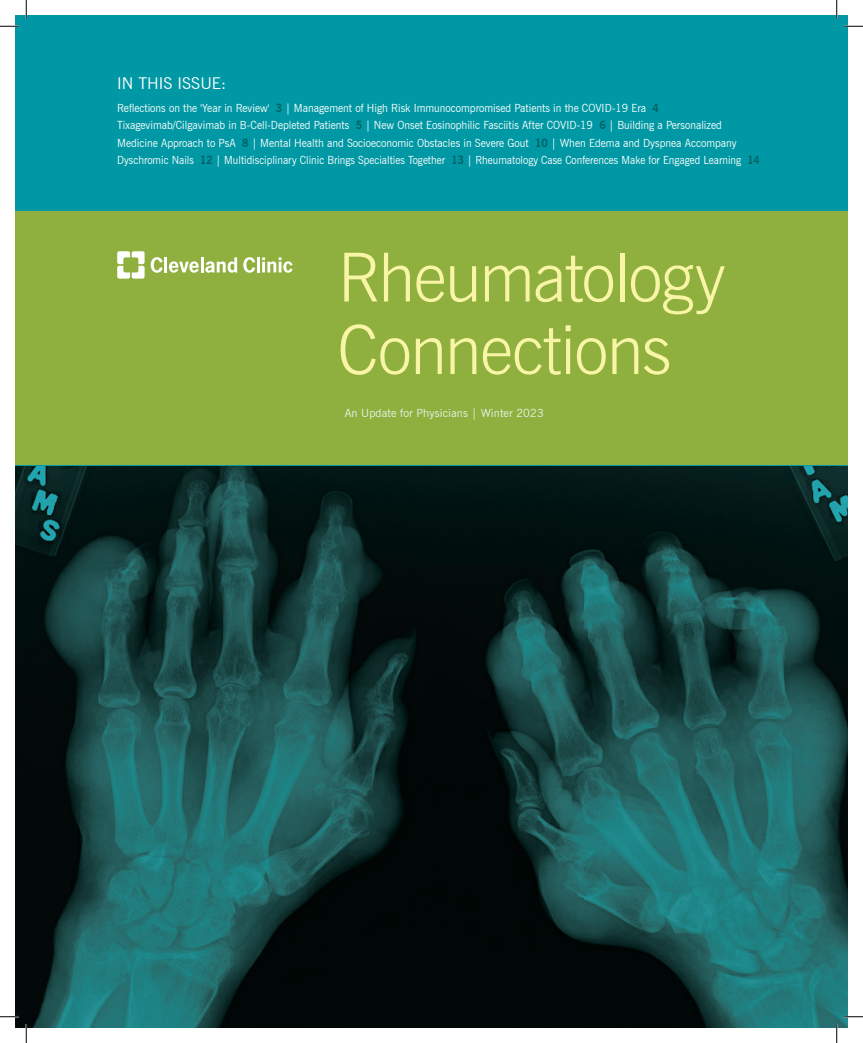
<style>
.page{position:relative;width:863px;height:1043px;background:#fff}
.page>*{position:absolute;margin:0;border:0;box-sizing:border-box;transform-origin:0 0}
.t1{font:300 67.5px/72.5px "News Gothic BT";letter-spacing:-.02em;color:#f9f5a6}
.t2{font:16.25px "News Gothic BT";color:#fff}
.t3{font:11.25px/17.5px "News Gothic BT";color:#fff;scale:.94 1}
.t4{font:11.25px "News Gothic BT";letter-spacing:.01em;color:#e7f4ec}
.s1{font-weight:700;color:#005e65}
</style>
<div class="page">
<img style="left:15px;top:465px;width:833px;height:563px">
<div style="left:15px;top:15px;width:833px;height:450px;background:#0098a4"></div>
<div style="left:15px;top:212px;width:833px;height:253px;background:#8fb03e"></div>
<svg style="left:117px;top:251px;width:175px;height:27px"></svg>
<svg style="left:0;top:25px;width:19px;height:2px"></svg>
<svg style="left:844px;top:25px;width:18px;height:2px"></svg>
<svg style="left:0;top:1015px;width:19px;height:2px"></svg>
<svg style="left:844px;top:1015px;width:18px;height:2px"></svg>
<svg style="left:25px;top:0;width:2px;height:19px"></svg>
<svg style="left:25px;top:1024px;width:2px;height:18px"></svg>
<svg style="left:835px;top:0;width:2px;height:19px"></svg>
<svg style="left:835px;top:1024px;width:2px;height:18px"></svg>
<h2 class="t2" style="left:117px;top:73px;width:110px">IN THIS ISSUE:</h2>
<p class="t3" style="left:117px;top:99px;width:685px">Reflections on the 'Year in Review' <span class="s1">3</span> | Management of High Risk Immunocompromised Patients in the COVID-19 Era <span class="s1">4<br></span>Tixagevimab/Cilgavimab in B-Cell-Depleted Patients <span class="s1">5</span> | New Onset Eosinophilic Fasciitis After COVID-19 <span class="s1">6</span> | Building a Personalized Medicine Approach to PsA <span class="s1">8</span> | Mental Health and Socioeconomic Obstacles in Severe Gout <span class="s1">10</span> | When Edema and Dyspnea Accompany Dyschromic Nails <span class="s1">12</span> | Multidisciplinary Clinic Brings Specialties Together <span class="s1">13</span> | Rheumatology Case Conferences Make for Engaged Learning <span class="s1">14</span></p>
<h1 class="t1" style="left:337px;top:241px;width:390px">Rheumatology<br>Connections</h1>
<p class="t4" style="left:345px;top:406px;width:200px">An Update for Physicians | Winter 2023</p>
</div>
